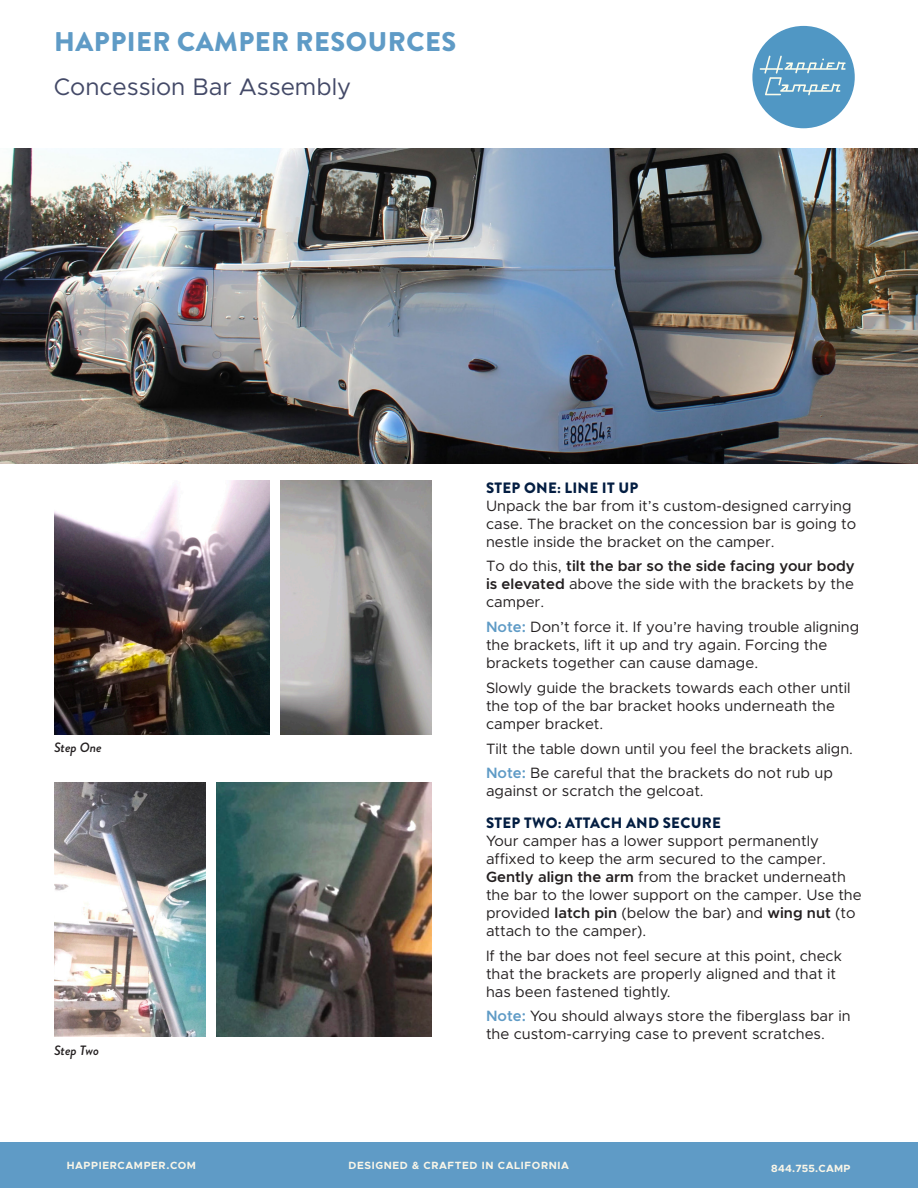
<style>
.page{position:relative;width:918px;height:1188px;background:#fff}
.page>*{position:absolute;margin:0;border:0;box-sizing:border-box;transform-origin:0 0}
.Header_1-_Blue{font:900 27px "Brandon Grotesque";letter-spacing:.02em;color:#5f9bc6}
.Subheader_1-_Black{font:24px "Metropolis";color:#434967}
.Content_Typeface{font:15px/18px "Metropolis";color:#231f20}
.Header_2-_Medium{font:900 15px "Brandon Grotesque";letter-spacing:.02em;color:#041e42}
.t1{font:italic 500 13.5px "Brandon Grotesque";color:#231f20}
.t2{font:700 10.5px "Metropolis";letter-spacing:.06em;color:#faf6e8}
.t3{font:700 10.5px "Metropolis";letter-spacing:.02em;color:#faf6e8}
.s1{font-weight:600}
.s2{font-weight:600;color:#5f9bc6}
</style>
<div class="page">
<img style="left:0;top:148px;width:918px;height:316px">
<div style="left:752px;top:26px;width:103px;height:102px;background:#5097c4;border-radius:50%"></div>
<svg style="left:760px;top:56px;width:86px;height:39px"></svg>
<div style="left:0;top:1143px;width:918px;height:45px;background:#5f9bc6"></div>
<img style="left:54px;top:481px;width:216px;height:253px">
<img style="left:281px;top:481px;width:151px;height:253px">
<img style="left:54px;top:783px;width:151px;height:253px">
<img style="left:216px;top:783px;width:216px;height:253px">
<p class="Header_1-_Blue" style="left:54px;top:23px;width:404px">HAPPIER CAMPER RESOURCES</p>
<p class="Subheader_1-_Black" style="left:54px;top:72px;width:299px">Concession Bar Assembly</p>
<p class="t1" style="left:54px;top:738px;width:49px">Step One</p>
<p class="t1" style="left:54px;top:1041px;width:47px">Step Two</p>
<p class="Header_2-_Medium" style="left:486px;top:477px;width:154px">STEP ONE: LINE IT UP</p>
<p class="Content_Typeface" style="left:486px;top:496px;width:372px">Unpack the bar from it’s custom-designed carrying case. The bracket on the concession bar is going to nestle inside the bracket on the camper.</p>
<p class="Content_Typeface" style="left:486px;top:557px;width:370px;text-align:justify">To do this, <span class="s1">tilt the bar so the side facing your body is elevated</span> above the side with the brackets by the camper.</p>
<p class="Content_Typeface" style="left:486px;top:618px;width:375px"><span class="s2">Note:</span> Don’t force it. If you’re having trouble aligning the brackets, lift it up and try again. Forcing the brackets together can cause damage.</p>
<p class="Content_Typeface" style="left:486px;top:679px;width:366px">Slowly guide the brackets towards each other until the top of the bar bracket hooks underneath the camper bracket.</p>
<p class="Content_Typeface" style="left:486px;top:739px;width:369px">Tilt the table down until you feel the brackets align.</p>
<p class="Content_Typeface" style="left:486px;top:764px;width:348px"><span class="s2">Note:</span> Be careful that the brackets do not rub up against or scratch the gelcoat.</p>
<p class="Header_2-_Medium" style="left:486px;top:812px;width:236px">STEP TWO: ATTACH AND SECURE</p>
<p class="Content_Typeface" style="left:486px;top:832px;width:377px">Your camper has a lower support permanently affixed to keep the arm secured to the camper.<br><span class="s1">Gently align the arm</span> from the bracket underneath the bar to the lower support on the camper. Use the provided <span class="s1">latch pin</span> (below the bar) and <span class="s1">wing nut</span> (to attach to the camper).</p>
<p class="Content_Typeface" style="left:486px;top:946px;width:357px">If the bar does not feel secure at this point, check that the brackets are properly aligned and that it has been fastened tightly.</p>
<p class="Content_Typeface" style="left:486px;top:1007px;width:366px"><span class="s2">Note:</span> You should always store the fiberglass bar in the custom-carrying case to prevent scratches.</p>
<p class="t2" style="left:67px;top:1159px;width:131px">HAPPIERCAMPER.COM</p>
<p class="t2" style="left:348px;top:1159px;width:222px">DESIGNED &amp; CRAFTED IN CALIFORNIA</p>
<p class="t3" style="left:771px;top:1161px;width:81px">844.755.CAMP</p>
</div>
